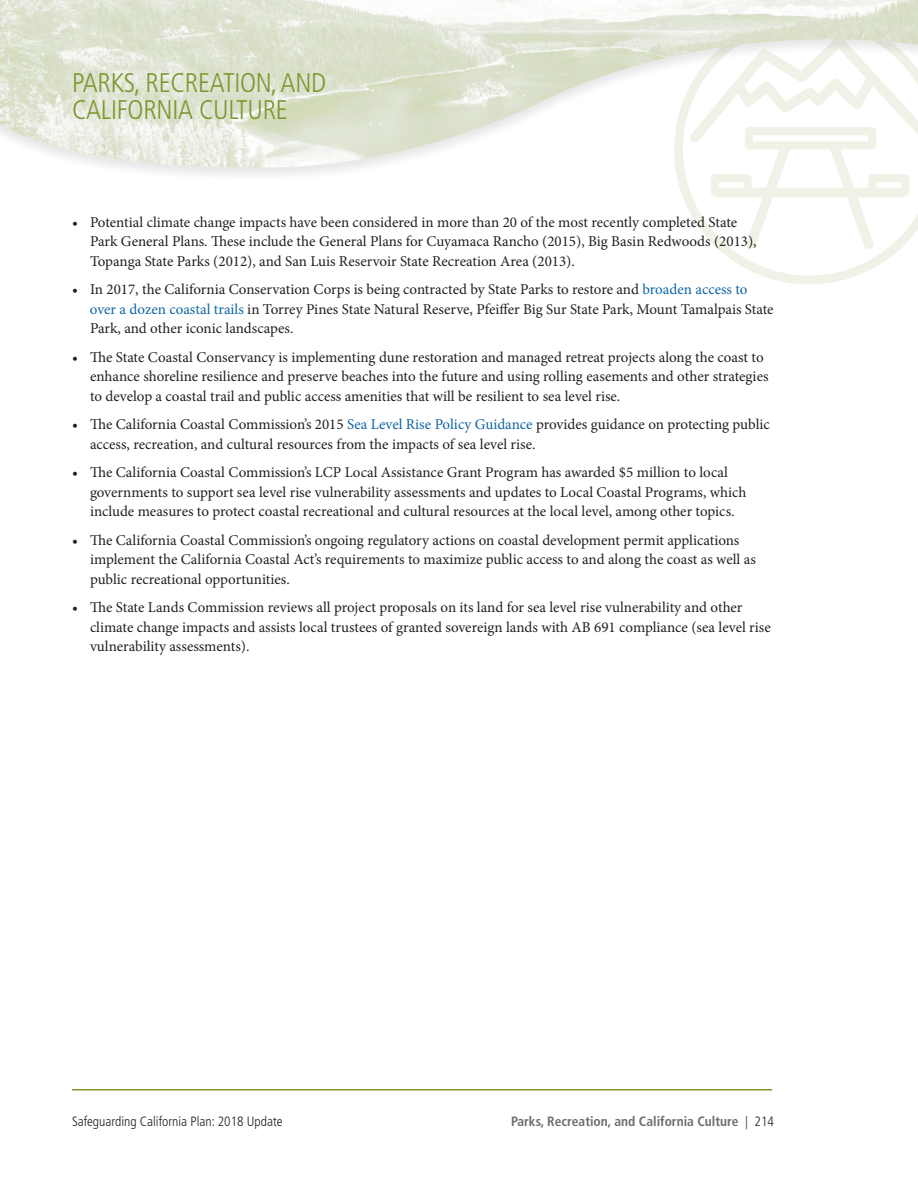
<style>
.page{position:relative;width:918px;height:1188px;background:#fff}
.page>*{position:absolute;margin:0;border:0;box-sizing:border-box;transform-origin:0 0}
.t1{font:300 condensed 27px/27px "Frutiger LT Std";letter-spacing:-.01em;color:#7f952e}
.t2{font:15px/19.5px "Minion Pro";color:#231f20}
.t3{font:700 condensed 13.5px "Frutiger LT Std";color:#6c6d70}
.t4{font:300 condensed 13.5px "Frutiger LT Std";color:#231f20}
.s1{color:#0e66a4}
.s2{font-weight:300;color:#231f20}
</style>
<div class="page">
<hr style="left:72px;top:1089px;width:700px;height:1px;background:#7f952e">
<svg style="left:678px;top:183px;width:212px;height:101px"></svg>
<svg style="left:681px;top:183px;width:237px;height:74px"></svg>
<div style="left:0;top:0;width:918px;height:183px;background:#231f20;opacity:.3"></div>
<img style="left:0;top:0;width:918px;height:168px">
<h1 class="t1" style="left:72px;top:70px;width:256px">PARKS, RECREATION, AND<br>CALIFORNIA CULTURE</h1>
<p class="t2" style="left:90px;top:212px;width:668px;text-indent:-18px">• Potential climate change impacts have been considered in more than 20 of the most recently completed State<br>Park General Plans. These include the General Plans for Cuyamaca Rancho (2015), Big Basin Redwoods (2013),<br>Topanga State Parks (2012), and San Luis Reservoir State Recreation Area (2013).</p>
<p class="t2" style="left:90px;top:280px;width:685px;text-indent:-18px">• In 2017, the California Conservation Corps is being contracted by State Parks to restore and <span class="s1">broaden access to over a dozen coastal trails</span> in Torrey Pines State Natural Reserve, Pfeiffer Big Sur State Park, Mount Tamalpais State<br>Park, and other iconic landscapes.</p>
<p class="t2" style="left:90px;top:347px;width:680px;text-indent:-18px">• The State Coastal Conservancy is implementing dune restoration and managed retreat projects along the coast to enhance shoreline resilience and preserve beaches into the future and using rolling easements and other strategies to develop a coastal trail and public access amenities that will be resilient to sea level rise.</p>
<p class="t2" style="left:90px;top:415px;width:681px;text-indent:-18px">• The California Coastal Commission’s 2015 <span class="s1">Sea Level Rise Policy Guidance</span> provides guidance on protecting public access, recreation, and cultural resources from the impacts of sea level rise.</p>
<p class="t2" style="left:90px;top:463px;width:658px;text-indent:-18px">• The California Coastal Commission’s LCP Local Assistance Grant Program has awarded $5 million to local governments to support sea level rise vulnerability assessments and updates to Local Coastal Programs, which include measures to protect coastal recreational and cultural resources at the local level, among other topics.</p>
<p class="t2" style="left:90px;top:530px;width:667px;text-indent:-18px">• The California Coastal Commission’s ongoing regulatory actions on coastal development permit applications implement the California Coastal Act’s requirements to maximize public access to and along the coast as well as public recreational opportunities.</p>
<p class="t2" style="left:90px;top:598px;width:682px;text-indent:-18px">• The State Lands Commission reviews all project proposals on its land for sea level rise vulnerability and other climate change impacts and assists local trustees of granted sovereign lands with AB 691 compliance (sea level rise vulnerability assessments).</p>
<p class="t4" style="left:72px;top:1114px;width:212px">Safeguarding California Plan: 2018 Update</p>
<p class="t3" style="left:511px;top:1113px;width:264px">Parks, Recreation, and California Culture <span class="s2">| 214</span></p>
</div>
